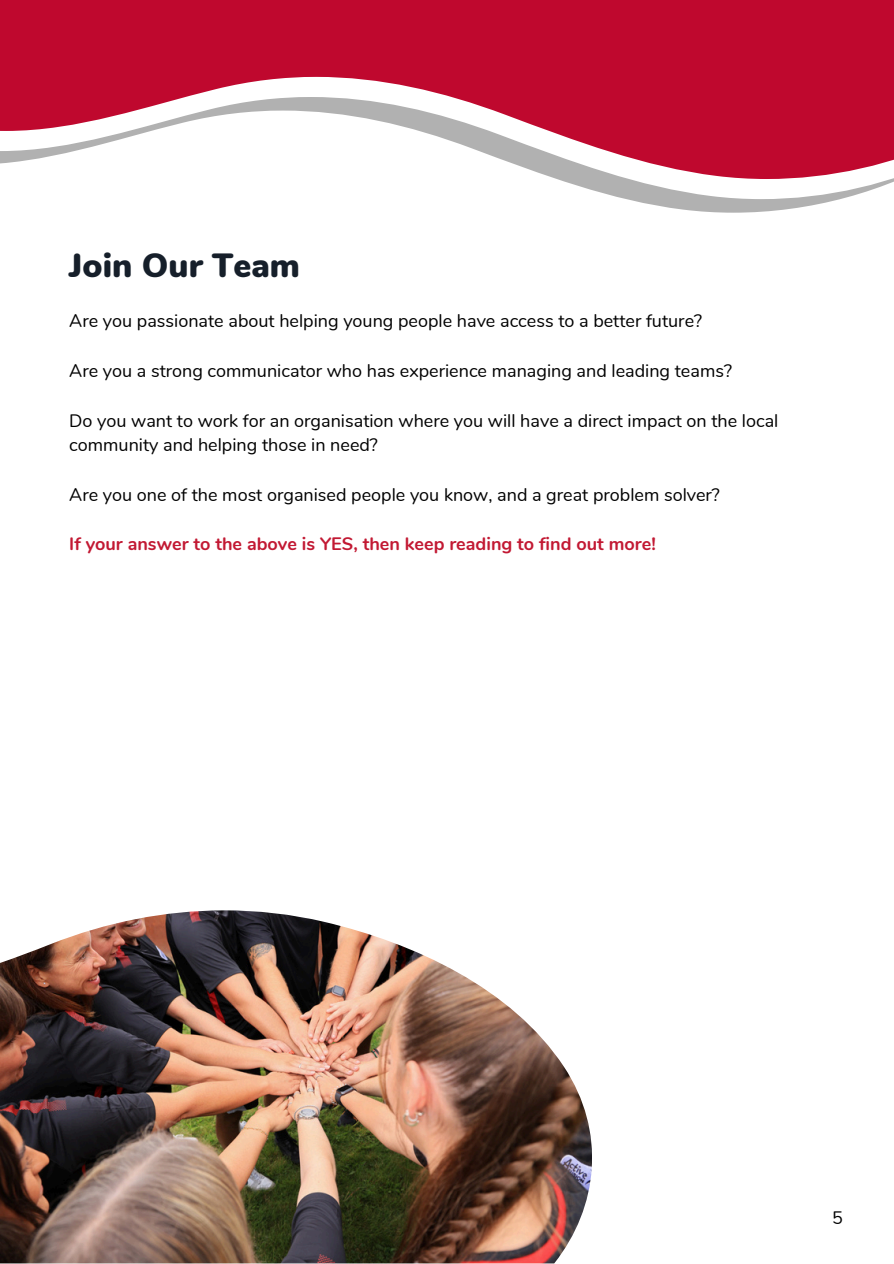
<style>
.page{position:relative;width:894px;height:1264px;background:#fff}
.page>*{position:absolute;margin:0;border:0;box-sizing:border-box;transform-origin:0 0}
.t1{font:900 33.45px "Nunito";color:#161f2a}
.t2{font:18px/24.8px "Nunito";color:#000}
.t3{font:700 18px "Nunito";color:#c21933}
</style>
<div class="page">
<svg style="left:626px;top:199px;width:214px;height:14px;fill:#b1b1b1"></svg>
<svg style="left:0;top:0;width:893px;height:179px;fill:#bf082e"></svg>
<img style="left:0;top:910px;width:591px;height:353px">
<h1 class="t1" style="left:69px;top:243px;width:232px">Join Our Team</h1>
<p class="t2" style="left:69px;top:309px;width:634px">Are you passionate about helping young people have access to a better future?</p>
<p class="t2" style="left:69px;top:359px;width:664px">Are you a strong communicator who has experience managing and leading teams?</p>
<p class="t2" style="left:69px;top:408px;width:710px">Do you want to work for an organisation where you will have a direct impact on the local community and helping those in need?</p>
<h2 class="t2" style="left:69px;top:482px;width:652px">Are you one of the most organised people you know, and a great problem solver?</h2>
<p class="t3" style="left:69px;top:532px;width:588px">If your answer to the above is YES, then keep reading to find out more!</p>
<p class="t2" style="left:832px;top:1205px;width:12px">5</p>
</div>
